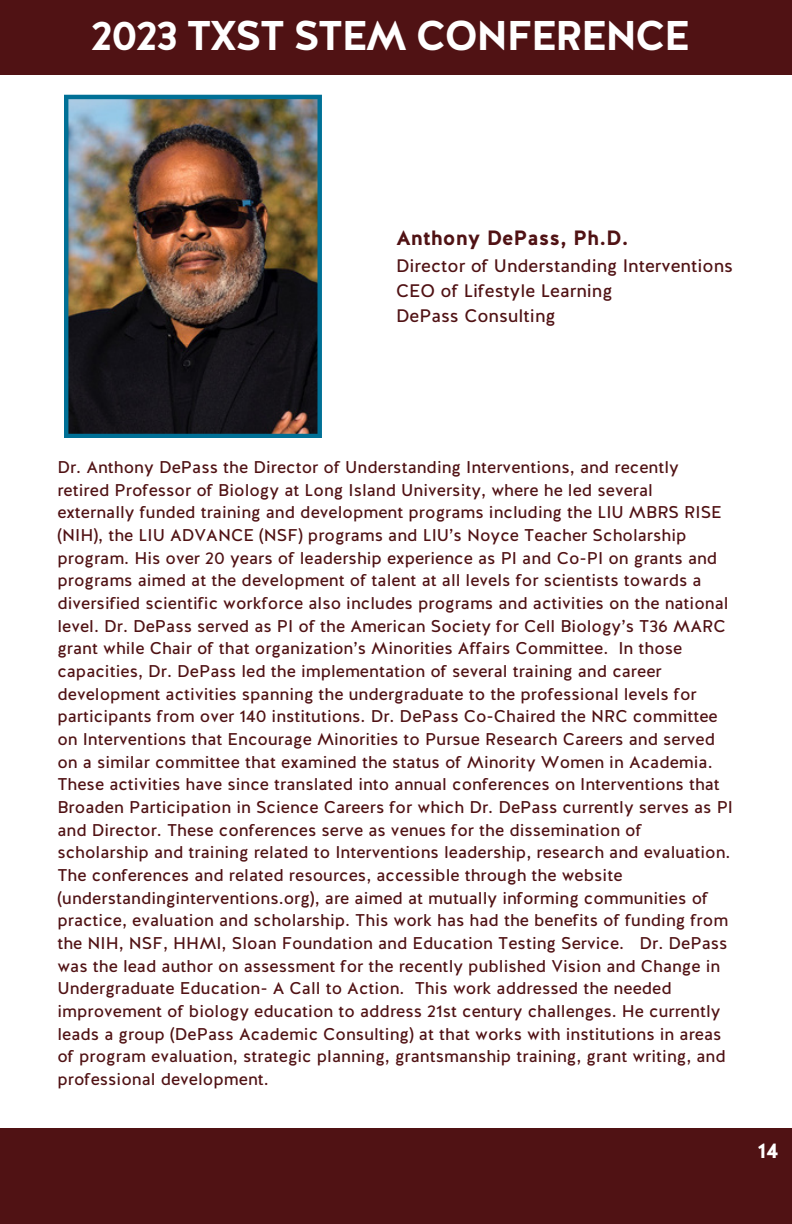
<style>
.page{position:relative;width:792px;height:1224px;background:#fff}
.page>*{position:absolute;margin:0;border:0;box-sizing:border-box;transform-origin:0 0}
.t1{font:700 41.4px "Halis GR";letter-spacing:-.05em;color:#fff}
.t2{font:700 21.4px "Halis GR";color:#fff}
.t3{font:700 20.8px "Halis GR";color:#501214}
.t4{font:18.2px/25.2px "Halis GR";color:#501214}
.t5{font:17px/22.6px "Halis GR";color:#501214}
</style>
<div class="page">
<div style="left:0;top:1128px;width:792px;height:96px;background:#501214"></div>
<img style="left:64px;top:95px;width:258px;height:343px">
<div style="left:0;top:0;width:792px;height:74px;background:#501214"></div>
<h1 class="t1" style="left:91px;top:17px;width:601px">2023 TXST STEM CONFERENCE</h1>
<p class="t3" style="left:396px;top:229px;width:234px">Anthony DePass, Ph.D.</p>
<p class="t4" style="left:396px;top:255px;width:339px">Director of Understanding Interventions<br>CEO of Lifestyle Learning<br>DePass Consulting</p>
<p class="t5" style="left:57px;top:458px;width:677px">Dr. Anthony DePass the Director of Understanding Interventions, and recently retired Professor of Biology at Long Island University, where he led several externally funded training and development programs including the LIU MBRS RISE (NIH), the LIU ADVANCE (NSF) programs and LIU’s Noyce Teacher Scholarship program. His over 20 years of leadership experience as PI and Co-PI on grants and programs aimed at the development of talent at all levels for scientists towards a diversified scientific workforce also includes programs and activities on the national level. Dr. DePass served as PI of the American Society for Cell Biology’s T36 MARC grant while Chair of that organization’s Minorities Affairs Committee. In those capacities, Dr. DePass led the implementation of several training and career development activities spanning the undergraduate to the professional levels for participants from over 140 institutions. Dr. DePass Co-Chaired the NRC committee on Interventions that Encourage Minorities to Pursue Research Careers and served on a similar committee that examined the status of Minority Women in Academia.<br>These activities have since translated into annual conferences on Interventions that Broaden Participation in Science Careers for which Dr. DePass currently serves as PI and Director. These conferences serve as venues for the dissemination of scholarship and training related to Interventions leadership, research and evaluation.<br>The conferences and related resources, accessible through the website (understandinginterventions.org), are aimed at mutually informing communities of practice, evaluation and scholarship. This work has had the benefits of funding from the NIH, NSF, HHMI, Sloan Foundation and Education Testing Service. Dr. DePass was the lead author on assessment for the recently published Vision and Change in Undergraduate Education- A Call to Action. This work addressed the needed improvement of biology education to address 21st century challenges. He currently leads a group (DePass Academic Consulting) at that works with institutions in areas of program evaluation, strategic planning, grantsmanship training, grant writing, and professional development.</p>
<p class="t2" style="left:758px;top:1141px;width:22px">14</p>
</div>
